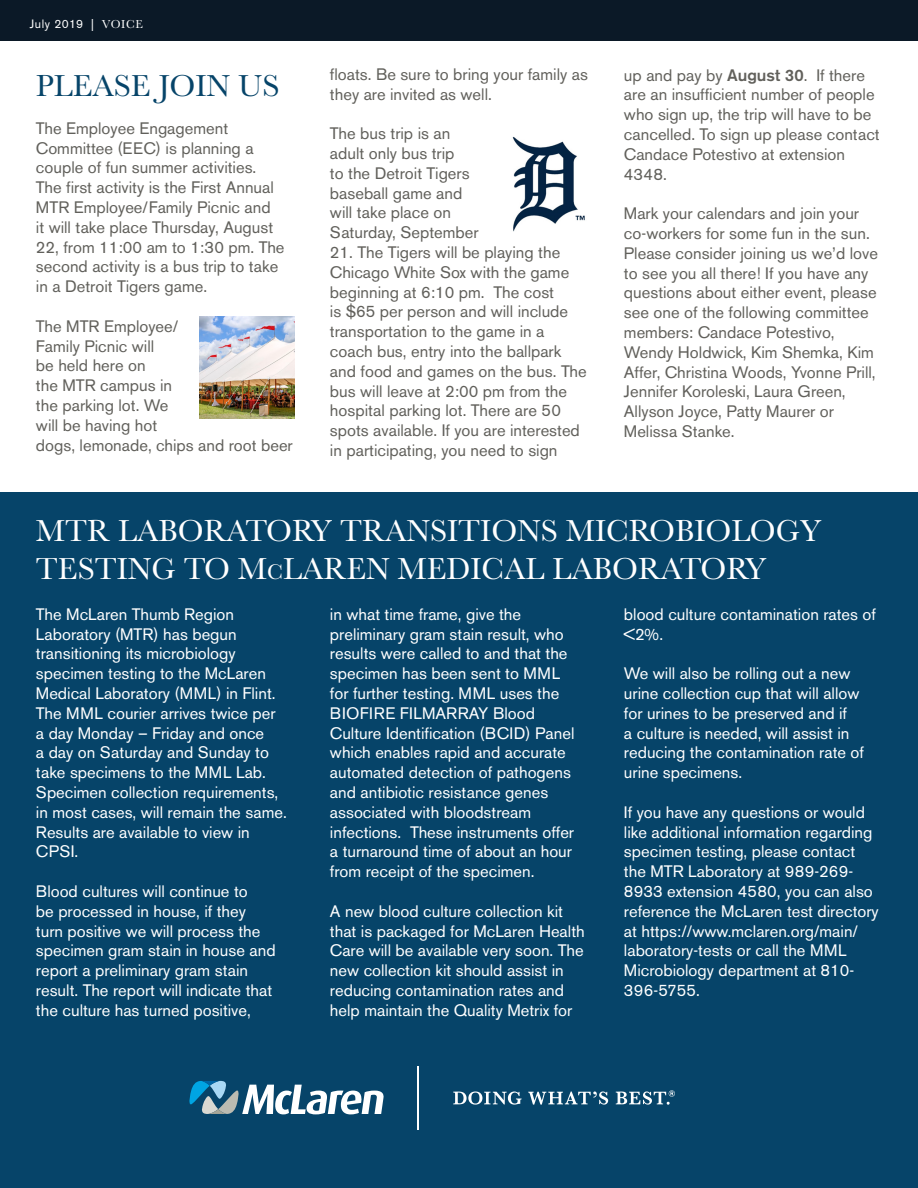
<style>
.page{position:relative;width:918px;height:1188px;background:#fff}
.page>*{position:absolute;margin:0;border:0;box-sizing:border-box;transform-origin:0 0}
.t1{font:31.5px/37.8px "Baskerville";color:#fff}
.t2{font:31.5px "Baskerville";color:#064469}
.t3{font:16.5px/19.8px "Akzidenz Grotesk BE";color:#fff}
.t4{font:16.5px/19.8px "Akzidenz Grotesk BE";color:#61605b}
.t5{font:12px "Akzidenz Grotesk BE";letter-spacing:.05em;color:#fff}
.s1{font-family:"Baskerville"}
.s2{font-weight:500}
.s3{font-size:22.05px}
</style>
<div class="page">
<div style="left:0;top:0;width:918px;height:40px;background:#0b1927"></div>
<img style="left:200px;top:316px;width:94px;height:102px">
<img style="left:512px;top:136px;width:73px;height:95px">
<div style="left:0;top:492px;width:918px;height:696px;background:#064469"></div>
<svg style="left:189px;top:1081px;width:195px;height:33px"></svg>
<hr style="left:417px;top:1066px;width:1px;height:64px;background:#fff">
<svg style="left:453px;top:1092px;width:69px;height:13px"></svg>
<svg style="left:528px;top:1091px;width:80px;height:14px"></svg>
<svg style="left:616px;top:1090px;width:59px;height:15px"></svg>
<p class="t5" style="left:30px;top:17px;width:115px">July 2019 | <span class="s1">VOICE</span></p>
<p class="t2" style="left:36px;top:65px;width:245px">PLEASE JOIN US</p>
<p class="t4" style="left:330px;top:64px;width:259px">floats. Be sure to bring your family as they are invited as well.</p>
<p class="t4" style="left:330px;top:124px;width:150px">The bus trip is an adult only bus trip<br>to the Detroit Tigers baseball game and will take place on<br>Saturday, September</p>
<p class="t4" style="left:330px;top:242px;width:258px">21. The Tigers will be playing the<br>Chicago White Sox with the game beginning at 6:10 pm. The cost<br>is $65 per person and will include transportation to the game in a coach bus, entry into the ballpark and food and games on the bus. The bus will leave at 2:00 pm from the hospital parking lot. There are 50 spots available. If you are interested in participating, you need to sign</p>
<p class="t4" style="left:36px;top:118px;width:250px">The Employee Engagement<br>Committee (EEC) is planning a couple of fun summer activities.<br>The first activity is the First Annual<br>MTR Employee/Family Picnic and<br>it will take place Thursday, August<br>22, from 11:00 am to 1:30 pm. The second activity is a bus trip to take in a Detroit Tigers game.</p>
<p class="t4" style="left:36px;top:316px;width:258px">The MTR Employee/<br>Family Picnic will<br>be held here on<br>the MTR campus in<br>the parking lot. We<br>will be having hot<br>dogs, lemonade, chips and root beer</p>
<p class="t4" style="left:624px;top:65px;width:257px">up and pay by <span class="s2">August 30</span>. If there are an insufficient number of people who sign up, the trip will have to be cancelled. To sign up please contact<br>Candace Potestivo at extension<br>4348.</p>
<p class="t4" style="left:624px;top:204px;width:256px">Mark your calendars and join your co-workers for some fun in the sun.<br>Please consider joining us we’d love to see you all there! If you have any questions about either event, please see one of the following committee members: Candace Potestivo,<br>Wendy Holdwick, Kim Shemka, Kim<br>Affer, Christina Woods, Yvonne Prill,<br>Jennifer Koroleski, Laura Green,<br>Allyson Joyce, Patty Maurer or<br>Melissa Stanke.</p>
<p class="t1" style="left:36px;top:513px;width:787px">MTR LABORATORY TRANSITIONS MICROBIOLOGY<br>TESTING TO M<span class="s3">c</span>LAREN MEDICAL LABORATORY</p>
<p class="t3" style="left:330px;top:604px;width:246px">in what time frame, give the preliminary gram stain result, who results were called to and that the specimen has been sent to MML for further testing. MML uses the<br>BIOFIRE FILMARRAY Blood<br>Culture Identification (BCID) Panel which enables rapid and accurate automated detection of pathogens and antibiotic resistance genes associated with bloodstream infections. These instruments offer a turnaround time of about an hour from receipt of the specimen.</p>
<p class="t3" style="left:330px;top:901px;width:256px">A new blood culture collection kit that is packaged for McLaren Health Care will be available very soon. The new collection kit should assist in reducing contamination rates and help maintain the Quality Metrix for</p>
<p class="t3" style="left:36px;top:604px;width:252px">The McLaren Thumb Region<br>Laboratory (MTR) has begun transitioning its microbiology specimen testing to the McLaren<br>Medical Laboratory (MML) in Flint.<br>The MML courier arrives twice per a day Monday – Friday and once<br>a day on Saturday and Sunday to take specimens to the MML Lab.<br>Specimen collection requirements, in most cases, will remain the same.<br>Results are available to view in<br>CPSI.</p>
<p class="t3" style="left:36px;top:881px;width:241px">Blood cultures will continue to<br>be processed in house, if they turn positive we will process the specimen gram stain in house and report a preliminary gram stain result. The report will indicate that the culture has turned positive,</p>
<p class="t3" style="left:624px;top:604px;width:254px">blood culture contamination rates of &lt;2%.</p>
<p class="t3" style="left:624px;top:664px;width:242px">We will also be rolling out a new urine collection cup that will allow for urines to be preserved and if<br>a culture is needed, will assist in reducing the contamination rate of urine specimens.</p>
<p class="t3" style="left:624px;top:802px;width:256px">If you have any questions or would like additional information regarding specimen testing, please contact the MTR Laboratory at 989-269-<br>8933 extension 4580, you can also reference the McLaren test directory at https://www.mclaren.org/main/ laboratory-tests or call the MML<br>Microbiology department at 810-<br>396-5755.</p>
</div>
